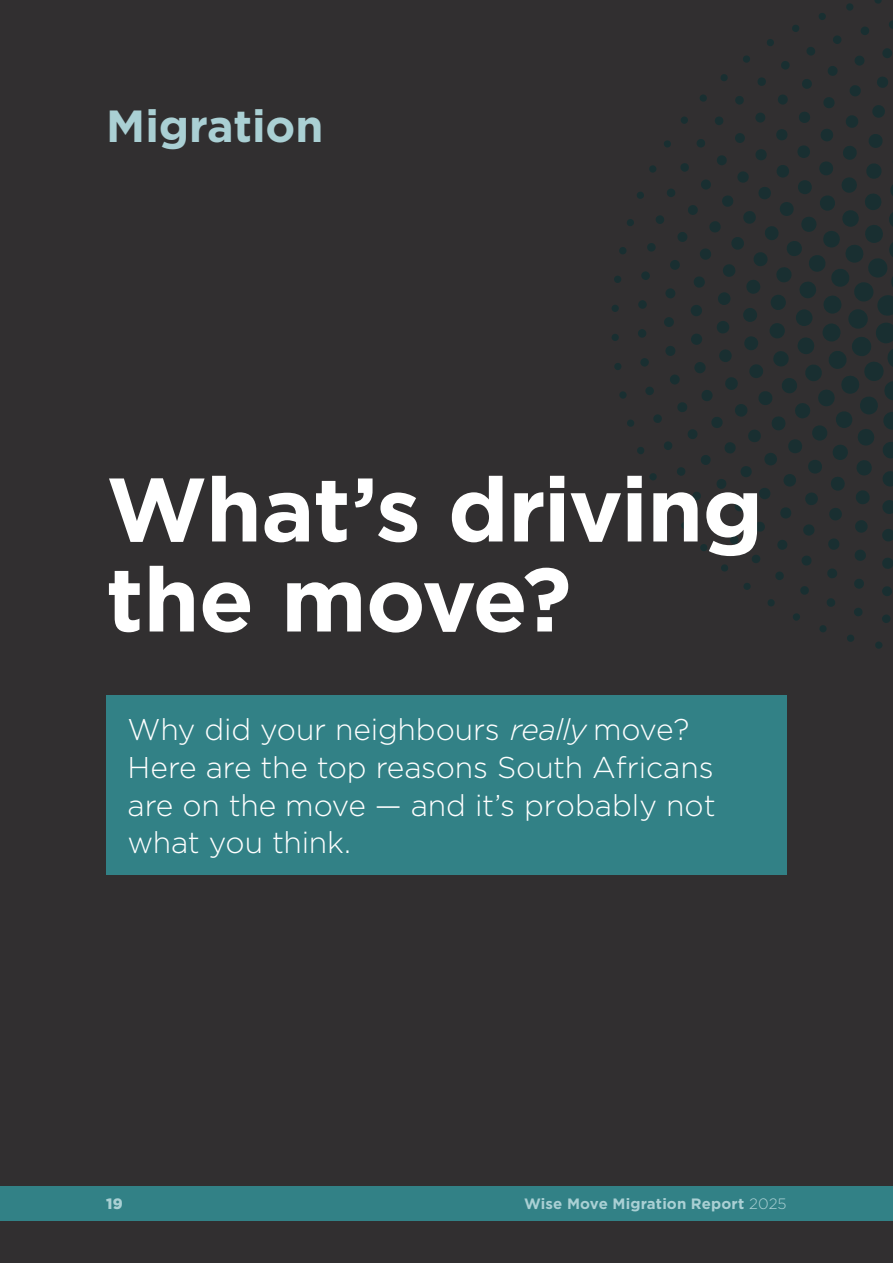
<style>
.page{position:relative;width:893px;height:1263px;background:#312f30}
.page>*{position:absolute;margin:0;border:0;box-sizing:border-box;transform-origin:0 0}
.t1{font:700 90px/90px "Gotham";letter-spacing:-.01em;color:#fff}
.t2{font:700 45px "Gotham";color:#aad0d4}
.t3{font:300 30px/37.7px "Gotham";letter-spacing:-.005em;color:#fff}
.t4{font:700 15px "Gotham";letter-spacing:.01em;color:#aad0d4}
.t5{font:900 15px "Gotham";color:#aad0d4}
.s1{font-style:italic}
.s2{font-weight:300}
</style>
<div class="page">
<svg style="left:611px;top:0;width:282px;height:649px"></svg>
<div style="left:0;top:1186px;width:893px;height:34px;background:#328186"></div>
<div style="left:106px;top:695px;width:681px;height:180px;background:#328186"></div>
<h2 class="t2" style="left:106px;top:97px;width:219px">Migration</h2>
<h1 class="t1" style="left:106px;top:464px;width:658px">What’s driving the move?</h1>
<p class="t3" style="left:128px;top:710px;width:590px">Why did your neighbours <span class="s1">really</span> move?<br>Here are the top reasons South Africans are on the move — and it’s probably not what you think.</p>
<p class="t5" style="left:106px;top:1194px;width:18px">19</p>
<p class="t4" style="left:524px;top:1194px;width:264px">Wise Move Migration Report <span class="s2">2025</span></p>
</div>
